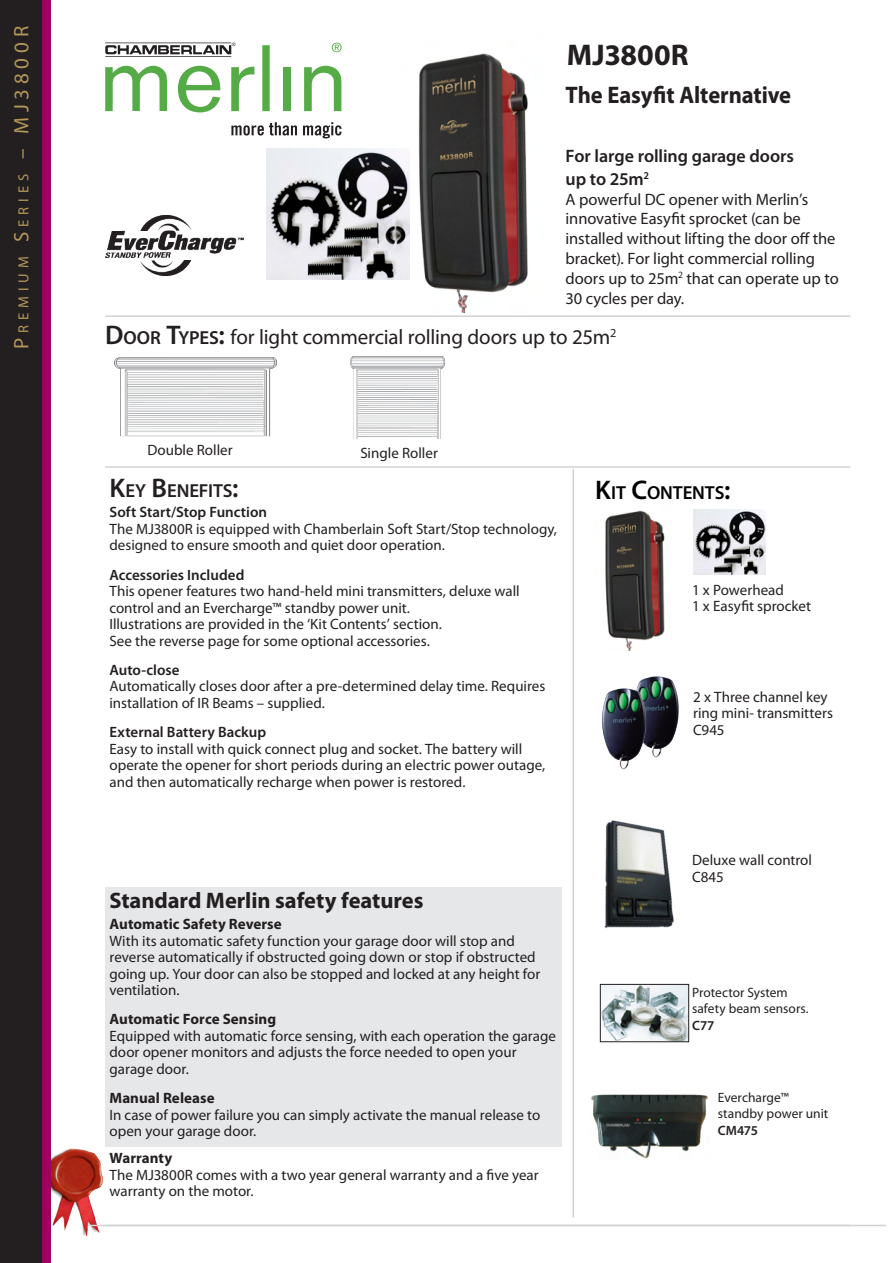
<style>
.page{position:relative;width:893px;height:1263px;background:#fff}
.page>*{position:absolute;margin:0;border:0;box-sizing:border-box;transform-origin:0 0}
.MJ3800{font:700 30px "Myriad Pro";color:#231f20}
.The_Unique{font:700 24px "Myriad Pro";letter-spacing:-.005em;color:#231f20;scale:.94 1}
.S1{font:700 22.5px "Myriad Pro";letter-spacing:-.005em;color:#231f20}
.Door_Types{font:21px "Myriad Pro";letter-spacing:-.01em;color:#231f20}
.Door_Types-2{font:600 18.9px "Myriad Pro";letter-spacing:-.005em;color:#231f20}
.Kit_Contents{font:600 18.9px "Myriad Pro";letter-spacing:-.005em;color:#000}
.Top_right_copy{font:600 18px/22.5px "Myriad Pro";letter-spacing:-.005em;color:#231f20}
.Top_right_copy-2{font:16.5px/19.8px "Myriad Pro";letter-spacing:-.005em;color:#231f20}
.Benefits{font:15px/16.5px "Myriad Pro";color:#231f20}
.S3{font:15px/16.5px "Myriad Pro";color:#231f20}
.Benefits_head{font:600 15px "Myriad Pro";color:#231f20}
.S2{font:700 15px "Myriad Pro";letter-spacing:.005em;color:#231f20}
.Double_sectional{font:15px "Myriad Pro";color:#231f20}
.t1{font:14.7px "Myriad Pro";letter-spacing:.335em;color:#b39759}
.t2{font:13.5px/16.5px "Myriad Pro";letter-spacing:.005em;color:#231f20}
.t3{font:600 13.5px "Myriad Pro";letter-spacing:-.01em;color:#231f20}
.s1{font-size:21px}
.s2{font-weight:600;font-size:27px}
.s3{font-weight:600;font-size:18.9px}
.s4{font-size:27px}
.s5{font-weight:600}
</style>
<div class="page">
<hr style="left:105px;top:466px;width:745px;height:2px;background:#d1d2d4">
<hr style="left:573px;top:469px;width:1px;height:748px;background:#d1d2d4">
<div style="left:0;top:0;width:43px;height:1263px;background:#231f20"></div>
<hr style="left:105px;top:315px;width:745px;height:2px;background:#d1d2d4">
<svg style="left:105px;top:66px;width:62px;height:45px"></svg>
<svg style="left:178px;top:66px;width:42px;height:46px"></svg>
<svg style="left:231px;top:67px;width:23px;height:44px"></svg>
<div style="left:262px;top:45px;width:8px;height:66px;background:#55ac46"></div>
<div style="left:284px;top:67px;width:7px;height:44px;background:#55ac46"></div>
<svg style="left:304px;top:66px;width:37px;height:45px"></svg>
<hr style="left:105px;top:56px;width:126px;height:1px;background:#211e1e">
<svg style="left:332px;top:43px;width:10px;height:9px"></svg>
<svg style="left:105px;top:43px;width:130px;height:11px"></svg>
<svg style="left:231px;top:122px;width:110px;height:16px"></svg>
<img style="left:51px;top:1148px;width:54px;height:88px">
<img style="left:605px;top:510px;width:60px;height:141px">
<div style="left:105px;top:887px;width:456px;height:259px;background:#e6e7e9"></div>
<hr style="left:88px;top:1225px;width:798px;height:1px;background:#d1d2d4">
<img style="left:639px;top:676px;width:40px;height:82px">
<img style="left:602px;top:682px;width:49px;height:88px">
<div style="left:43px;top:0;width:8px;height:1263px;background:#9e015e"></div>
<img style="left:397px;top:53px;width:131px;height:259px">
<img style="left:266px;top:149px;width:144px;height:130px">
<img style="left:105px;top:215px;width:139px;height:61px">
<img style="left:694px;top:509px;width:71px;height:65px">
<img style="left:602px;top:986px;width:85px;height:54px">
<div style="left:600px;top:984px;width:89px;height:58px;border:1px solid #231f20"></div>
<img style="left:591px;top:1094px;width:117px;height:65px">
<img style="left:561px;top:794px;width:113px;height:178px">
<img style="left:115px;top:357px;width:162px;height:80px">
<img style="left:350px;top:356px;width:94px;height:83px">
<svg style="left:469px;top:152px;width:4px;height:5px"></svg>
<p class="t1" style="left:15px;top:349px;width:322px;rotate:-90deg"><span class="s1">P</span>remium <span class="s1">S</span>eries <span class="s1">– MJ3800R</span></p>
<p class="MJ3800" style="left:567px;top:35px;width:123px">MJ3800R</p>
<p class="The_Unique" style="left:566px;top:79px;width:242px">The Easyfit Alternative</p>
<p class="Top_right_copy" style="left:566px;top:145px;width:230px">For large rolling garage doors up to 25m<sup>2</sup></p>
<p class="Top_right_copy-2" style="left:566px;top:189px;width:275px">A powerful DC opener with Merlin’s innovative Easyfit sprocket (can be installed without lifting the door off the bracket). For light commercial rolling doors up to 25m<sup>2</sup> that can operate up to 30 cycles per day.</p>
<p class="Door_Types" style="left:105px;top:324px;width:513px"><span class="s2">D</span><span class="s3">OOR</span> <span class="s2">T</span><span class="s3">YPES</span><span class="s2">:</span> for light commercial rolling doors up to 25m<sup>2</sup></p>
<p class="Benefits" style="left:147px;top:442px;width:87px">Double Roller</p>
<p class="Benefits" style="left:360px;top:444px;width:79px">Single Roller</p>
<p class="Door_Types-2" style="left:109px;top:479px;width:131px"><span class="s4">K</span>EY <span class="s4">B</span>ENEFITS<span class="s4">:</span></p>
<p class="Benefits_head" style="left:109px;top:503px;width:159px">Soft Start/Stop Function</p>
<p class="Benefits" style="left:109px;top:520px;width:449px">The MJ3800R is equipped with Chamberlain Soft Start/Stop technology, designed to ensure smooth and quiet door operation.</p>
<p class="Benefits_head" style="left:109px;top:565px;width:136px">Accessories Included</p>
<p class="Benefits" style="left:109px;top:582px;width:412px">This opener features two hand-held mini transmitters, deluxe wall control and an Evercharge™ standby power unit.<br>Illustrations are provided in the ‘Kit Contents’ section.<br>See the reverse page for some optional accessories.</p>
<p class="Benefits_head" style="left:109px;top:660px;width:72px">Auto-close</p>
<p class="Benefits" style="left:109px;top:678px;width:437px">Automatically closes door after a pre-determined delay time. Requires installation of IR Beams – supplied.</p>
<p class="Benefits_head" style="left:109px;top:722px;width:158px">External Battery Backup</p>
<p class="Benefits" style="left:109px;top:740px;width:437px">Easy to install with quick connect plug and socket. The battery will operate the opener for short periods during an electric power outage, and then automatically recharge when power is restored.</p>
<p class="S1" style="left:109px;top:886px;width:316px">Standard Merlin safety features</p>
<p class="S2" style="left:109px;top:914px;width:174px">Automatic Safety Reverse</p>
<p class="S3" style="left:109px;top:932px;width:432px">With its automatic safety function your garage door will stop and reverse automatically if obstructed going down or stop if obstructed going up. Your door can also be stopped and locked at any height for ventilation.</p>
<p class="S2" style="left:109px;top:1009px;width:168px">Automatic Force Sensing</p>
<p class="S3" style="left:109px;top:1027px;width:448px">Equipped with automatic force sensing, with each operation the garage door opener monitors and adjusts the force needed to open your garage door.</p>
<p class="S2" style="left:109px;top:1088px;width:107px">Manual Release</p>
<p class="S3" style="left:109px;top:1106px;width:432px">In case of power failure you can simply activate the manual release to open your garage door.</p>
<p class="S2" style="left:109px;top:1148px;width:64px">Warranty</p>
<p class="S3" style="left:109px;top:1166px;width:431px">The MJ3800R comes with a two year general warranty and a five year warranty on the motor.</p>
<p class="Kit_Contents" style="left:595px;top:480px;width:137px"><span class="s4">K</span>IT <span class="s4">C</span>ONTENTS<span class="s4">:</span></p>
<p class="Double_sectional" style="left:692px;top:581px;width:93px">1 x Powerhead</p>
<p class="Double_sectional" style="left:692px;top:597px;width:120px">1 x Easyfit sprocket</p>
<p class="Benefits" style="left:693px;top:688px;width:141px">2 x Three channel key ring mini- transmitters<br>C945</p>
<p class="Benefits" style="left:692px;top:852px;width:122px">Deluxe wall control<br>C845</p>
<p class="t2" style="left:692px;top:984px;width:118px">Protector System safety beam sensors.<br><span class="s5">C77</span></p>
<p class="t2" style="left:718px;top:1088px;width:112px">Evercharge™ standby power unit</p>
<p class="t3" style="left:718px;top:1121px;width:42px">CM475</p>
</div>
